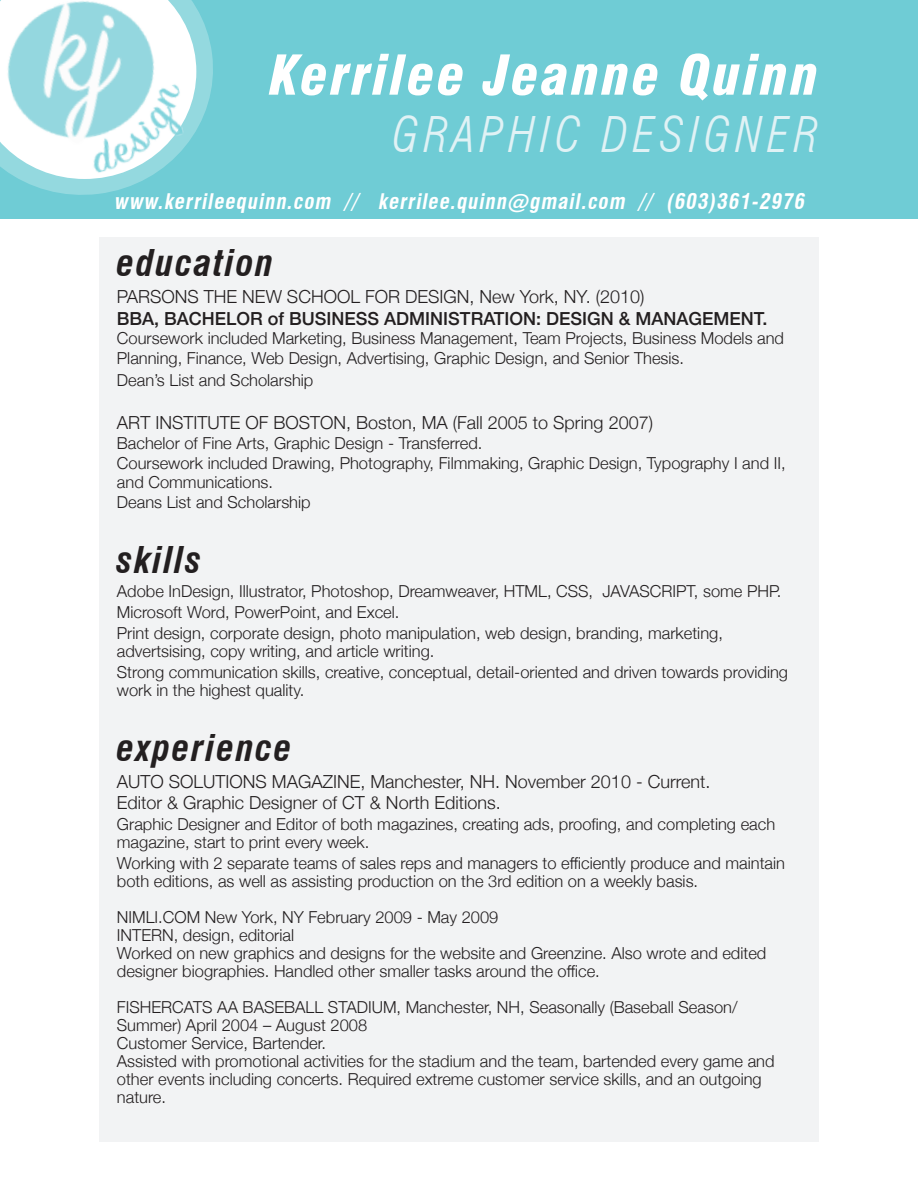
<style>
.page{position:relative;width:918px;height:1188px;background:#fff}
.page>*{position:absolute;margin:0;border:0;box-sizing:border-box;transform-origin:0 0}
.t1{font:italic 900 condensed 53.55px "Swiss 721 BT";letter-spacing:.05em;color:#fff}
.t2{font:italic 300 condensed 48px "Swiss 721 BT";letter-spacing:.1em;color:#e0f2f5}
.t3{font:italic 700 condensed 36px "Swiss 721 BT";letter-spacing:.05em;color:#231f20}
.t4{font:italic 700 condensed 21px "Swiss 721 BT";color:#fff}
.t5{font:300 18px "Helvetica Neue";color:#231f20}
.t6{font:500 18px "Helvetica Neue";color:#231f20}
.t7{font:300 16.5px/18px "Helvetica Neue";color:#231f20}
</style>
<div class="page">
<div style="left:0;top:0;width:918px;height:219px;background:#6fccd5"></div>
<div style="left:99px;top:238px;width:720px;height:904px;background:#f2f3f4"></div>
<svg style="left:376px;top:237px;width:443px;height:1px"></svg>
<svg style="left:0;top:0;width:213px;height:195px;background:#bce6ea"></svg>
<p class="t1" style="left:269px;top:43px;width:551px">Kerrilee Jeanne Quinn</p>
<p class="t2" style="left:392px;top:106px;width:428px">GRAPHIC DESIGNER</p>
<p class="t4" style="left:114px;top:189px;width:696px">www.kerrileequinn.com // kerrilee.quinn@gmail.com // (603)361-2976</p>
<p class="t3" style="left:117px;top:241px;width:158px">education</p>
<p class="t5" style="left:117px;top:282px;width:529px">PARSONS THE NEW SCHOOL FOR DESIGN, New York, NY. (2010)</p>
<p class="t6" style="left:117px;top:304px;width:652px">BBA, BACHELOR of BUSINESS ADMINISTRATION: DESIGN &amp; MANAGEMENT.</p>
<p class="t7" style="left:117px;top:327px;width:669px;line-height:19.8px">Coursework included Marketing, Business Management, Team Projects, Business Models and<br>Planning, Finance, Web Design, Advertising, Graphic Design, and Senior Thesis.</p>
<p class="t7" style="left:117px;top:370px;width:198px">Dean’s List and Scholarship</p>
<p class="t5" style="left:117px;top:408px;width:538px">ART INSTITUTE OF BOSTON, Boston, MA (Fall 2005 to Spring 2007)</p>
<p class="t7" style="left:117px;top:433px;width:367px">Bachelor of Fine Arts, Graphic Design - Transferred.</p>
<p class="t7" style="left:117px;top:452px;width:670px;line-height:19.8px">Coursework included Drawing, Photography, Filmmaking, Graphic Design, Typography I and II, and Communications.</p>
<p class="t7" style="left:117px;top:492px;width:195px">Deans List and Scholarship</p>
<p class="t3" style="left:117px;top:538px;width:86px">skills</p>
<p class="t7" style="left:117px;top:581px;width:666px">Adobe InDesign, Illustrator, Photoshop, Dreamweaver, HTML, CSS, JAVASCRIPT, some PHP.</p>
<p class="t7" style="left:117px;top:602px;width:284px">Microsoft Word, PowerPoint, and Excel.</p>
<p class="t7" style="left:117px;top:623px;width:608px">Print design, corporate design, photo manipulation, web design, branding, marketing, advertsising, copy writing, and article writing.</p>
<p class="t7" style="left:117px;top:662px;width:673px">Strong communication skills, creative, conceptual, detail-oriented and driven towards providing work in the highest quality.</p>
<p class="t3" style="left:117px;top:726px;width:176px">experience</p>
<p class="t5" style="left:117px;top:767px;width:595px">AUTO SOLUTIONS MAGAZINE, Manchester, NH. November 2010 - Current.</p>
<p class="t5" style="left:117px;top:789px;width:385px">Editor &amp; Graphic Designer of CT &amp; North Editions.</p>
<p class="t7" style="left:117px;top:814px;width:660px">Graphic Designer and Editor of both magazines, creating ads, proofing, and completing each magazine, start to print every week.</p>
<p class="t7" style="left:117px;top:853px;width:670px">Working with 2 separate teams of sales reps and managers to efficiently produce and maintain both editions, as well as assisting production on the 3rd edition on a weekly basis.</p>
<p class="t7" style="left:117px;top:907px;width:383px">NIMLI.COM New York, NY February 2009 - May 2009</p>
<p class="t7" style="left:117px;top:925px;width:179px">INTERN, design, editorial</p>
<p class="t7" style="left:117px;top:943px;width:651px">Worked on new graphics and designs for the website and Greenzine. Also wrote and edited designer biographies. Handled other smaller tasks around the office.</p>
<p class="t7" style="left:117px;top:997px;width:622px">FISHERCATS AA BASEBALL STADIUM, Manchester, NH, Seasonally (Baseball Season/<br>Summer) April 2004 – August 2008</p>
<p class="t7" style="left:117px;top:1033px;width:211px">Customer Service, Bartender.</p>
<p class="t7" style="left:117px;top:1051px;width:659px">Assisted with promotional activities for the stadium and the team, bartended every game and other events including concerts. Required extreme customer service skills, and an outgoing nature.</p>
</div>
